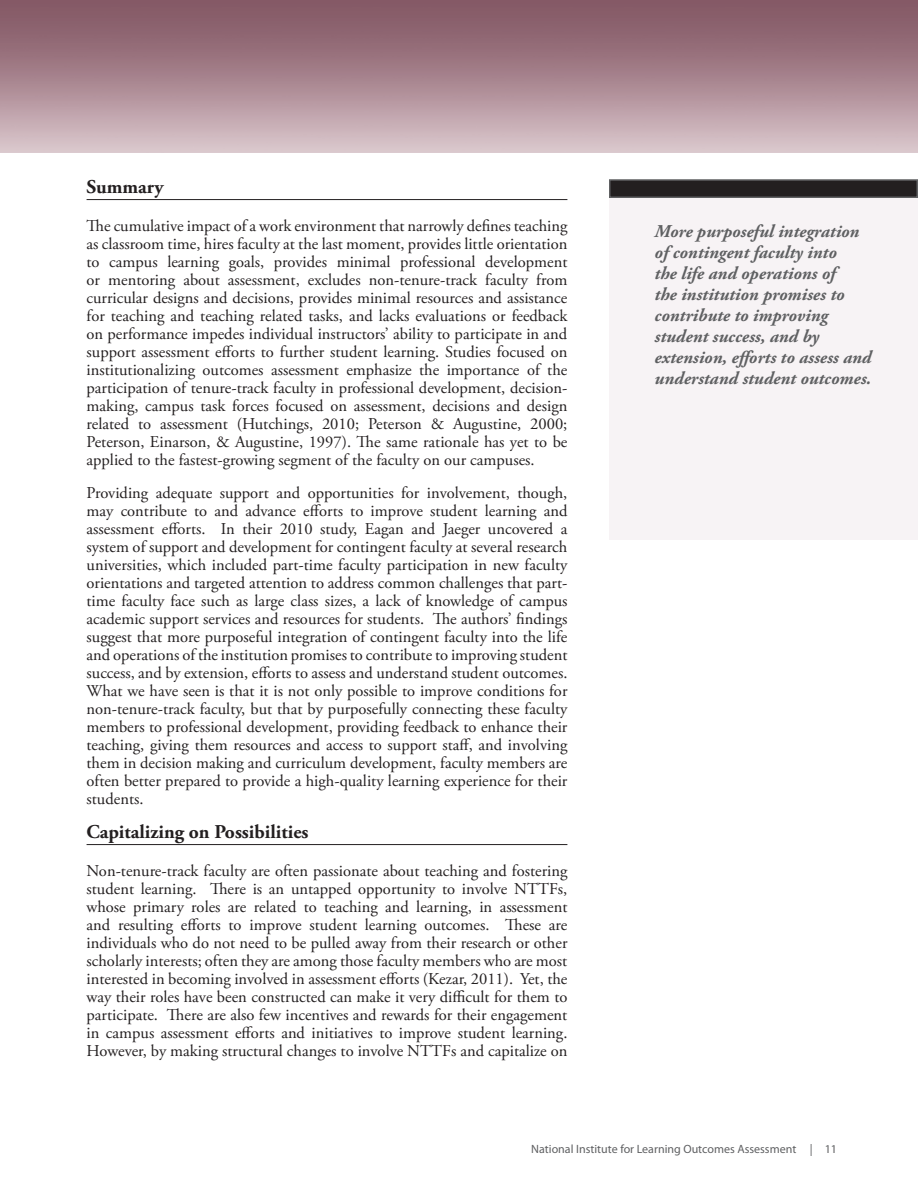
<style>
.page{position:relative;width:918px;height:1188px;background:#fff}
.page>*{position:absolute;margin:0;border:0;box-sizing:border-box;transform-origin:0 0}
.Paragraph_Heading{font:700 19.5px "Adobe Garamond Pro";color:#231f20}
.quote{font:italic 700 18px/21px "Adobe Garamond Pro";color:#5f6062}
.Paragraph{font:16.5px/18px "Adobe Garamond Pro";color:#231f20;text-align:justify}
.t1{font:12px "Myriad Pro";color:#5f6062}
</style>
<div class="page">
<img style="left:0;top:0;width:918px;height:153px">
<div style="left:609px;top:198px;width:309px;height:342px;background:#f7f3f5"></div>
<div style="left:610px;top:180px;width:307px;height:17px;background:#231f20"></div>
<div style="left:609px;top:179px;width:309px;height:19px;border:2px solid #5f6062"></div>
<hr style="left:87px;top:199px;width:480px;height:1px;background:#231f20">
<hr style="left:87px;top:844px;width:480px;height:1px;background:#231f20">
<p class="Paragraph_Heading" style="left:87px;top:176px;width:78px">Summary</p>
<p class="Paragraph" style="left:87px;top:217px;width:482px">The cumulative impact of a work environment that narrowly defines teaching as classroom time, hires faculty at the last moment, provides little orientation to campus learning goals, provides minimal professional development or mentoring about assessment, excludes non-tenure-track faculty from curricular designs and decisions, provides minimal resources and assistance for teaching and teaching related tasks, and lacks evaluations or feedback on performance impedes individual instructors’ ability to participate in and support assessment efforts to further student learning. Studies focused on institutionalizing outcomes assessment emphasize the importance of the participation of tenure-track faculty in professional development, decision&shy;making, campus task forces focused on assessment, decisions and design related to assessment (Hutchings, 2010; Peterson &amp; Augustine, 2000; Peterson, Einarson, &amp; Augustine, 1997). The same rationale has yet to be applied to the fastest-growing segment of the faculty on our campuses.</p>
<p class="Paragraph" style="left:87px;top:484px;width:482px">Providing adequate support and opportunities for involvement, though, may contribute to and advance efforts to improve student learning and assessment efforts. In their 2010 study, Eagan and Jaeger uncovered a system of support and development for contingent faculty at several research universities, which included part-time faculty participation in new faculty orientations and targeted attention to address common challenges that part&shy;time faculty face such as large class sizes, a lack of knowledge of campus academic support services and resources for students. The authors’ findings suggest that more purposeful integration of contingent faculty into the life and operations of the institution promises to contribute to improving student success, and by extension, efforts to assess and understand student outcomes.<br>What we have seen is that it is not only possible to improve conditions for non-tenure-track faculty, but that by purposefully connecting these faculty members to professional development, providing feedback to enhance their teaching, giving them resources and access to support staff, and involving them in decision making and curriculum development, faculty members are often better prepared to provide a high-quality learning experience for their students.</p>
<p class="Paragraph_Heading" style="left:87px;top:821px;width:223px">Capitalizing on Possibilities</p>
<p class="Paragraph" style="left:87px;top:862px;width:482px">Non-tenure-track faculty are often passionate about teaching and fostering student learning. There is an untapped opportunity to involve NTTFs, whose primary roles are related to teaching and learning, in assessment and resulting efforts to improve student learning outcomes. These are individuals who do not need to be pulled away from their research or other scholarly interests; often they are among those faculty members who are most interested in becoming involved in assessment efforts (Kezar, 2011). Yet, the way their roles have been constructed can make it very difficult for them to participate. There are also few incentives and rewards for their engagement in campus assessment efforts and initiatives to improve student learning.<br>However, by making structural changes to involve NTTFs and capitalize on</p>
<p class="quote" style="left:655px;top:221px;width:218px">More purposeful integration of contingent faculty into<br>the life and operations of<br>the institution promises to contribute to improving student success, and by extension, efforts to assess and understand student outcomes.</p>
<p class="t1" style="left:531px;top:1141px;width:307px">National Institute for Learning Outcomes Assessment | 11</p>
</div>
